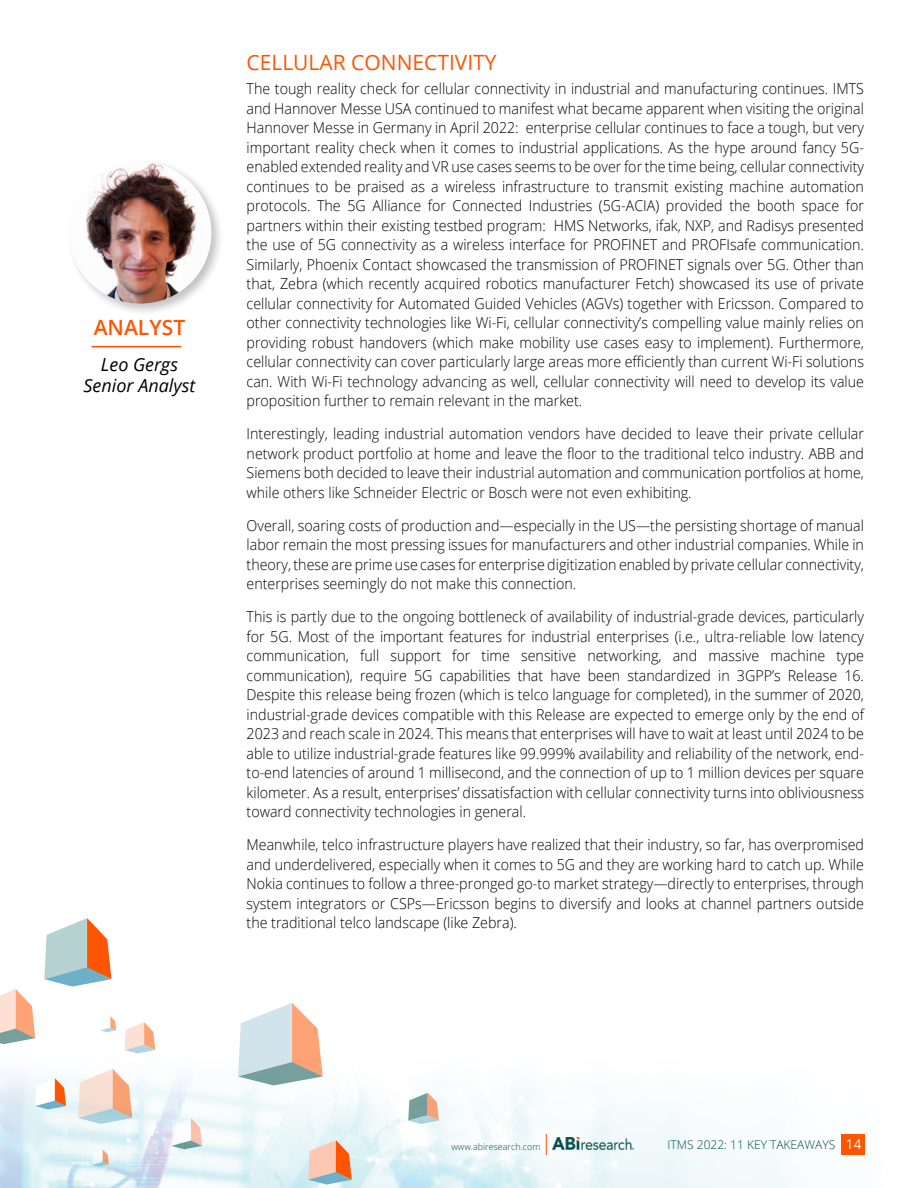
<style>
.page{position:relative;width:918px;height:1188px;background:#fff}
.page>*{position:absolute;margin:0;border:0;box-sizing:border-box;transform-origin:0 0}
.t1{font:21px "Open Sans";color:#ff5400}
.t2{font:600 21px "Open Sans";color:#ff5400}
.t3{font:italic 18px/21px "Open Sans";color:#000;text-align:center}
.t4{font:300 15px/19.5px "Open Sans";color:#000;text-align:justify;scale:.95 1}
.t5{font:300 12px "Open Sans";color:#034f4a}
.t6{font:300 9px "Open Sans";color:#034f4a}
.s1{font-weight:400;font-size:13.5px;color:#fff}
</style>
<div class="page">
<img style="left:1px;top:1036px;width:864px;height:152px">
<svg style="left:78px;top:1069px;width:54px;height:55px"></svg>
<svg style="left:238px;top:1003px;width:85px;height:82px"></svg>
<svg style="left:44px;top:918px;width:67px;height:69px"></svg>
<svg style="left:0;top:989px;width:35px;height:55px"></svg>
<svg style="left:92px;top:1149px;width:17px;height:18px"></svg>
<svg style="left:408px;top:1093px;width:31px;height:31px"></svg>
<svg style="left:125px;top:1022px;width:30px;height:31px"></svg>
<svg style="left:35px;top:1078px;width:31px;height:31px"></svg>
<svg style="left:308px;top:1140px;width:44px;height:45px;background:#e0b7a1"></svg>
<svg style="left:171px;top:1118px;width:31px;height:31px"></svg>
<svg style="left:101px;top:1016px;width:15px;height:16px"></svg>
<div style="left:842px;top:1134px;width:23px;height:20px;background:#ff5400"></div>
<img style="left:552px;top:1138px;width:81px;height:12px">
<svg style="left:546px;top:1134px;width:1px;height:21px"></svg>
<hr style="left:92px;top:346px;width:90px;height:1px;background:#ff5400">
<div style="left:65px;top:158px;width:159px;height:159px;background:#000;opacity:.25"></div>
<img style="left:70px;top:162px;width:141px;height:142px;border-radius:71px">
<h1 class="t2" style="left:94px;top:313px;width:93px">ANALYST</h1>
<p class="t3" style="left:84px;top:353px;width:113px">Leo Gergs<br>Senior Analyst</p>
<h1 class="t1" style="left:247px;top:48px;width:252px">CELLULAR CONNECTIVITY</h1>
<p class="t4" style="left:247px;top:78px;width:651px">The tough reality check for cellular connectivity in industrial and manufacturing continues. IMTS and Hannover Messe USA continued to manifest what became apparent when visiting the original Hannover Messe in Germany in April 2022: enterprise cellular continues to face a tough, but very important reality check when it comes to industrial applications. As the hype around fancy 5G&shy;enabled extended reality and VR use cases seems to be over for the time being, cellular connectivity continues to be praised as a wireless infrastructure to transmit existing machine automation protocols. The 5G Alliance for Connected Industries (5G-ACIA) provided the booth space for partners within their existing testbed program: HMS Networks, ifak, NXP, and Radisys presented the use of 5G connectivity as a wireless interface for PROFINET and PROFIsafe communication.<br>Similarly, Phoenix Contact showcased the transmission of PROFINET signals over 5G. Other than that, Zebra (which recently acquired robotics manufacturer Fetch) showcased its use of private cellular connectivity for Automated Guided Vehicles (AGVs) together with Ericsson. Compared to other connectivity technologies like Wi-Fi, cellular connectivity’s compelling value mainly relies on providing robust handovers (which make mobility use cases easy to implement). Furthermore, cellular connectivity can cover particularly large areas more efficiently than current Wi-Fi solutions can. With Wi-Fi technology advancing as well, cellular connectivity will need to develop its value proposition further to remain relevant in the market.</p>
<p class="t4" style="left:247px;top:423px;width:651px">Interestingly, leading industrial automation vendors have decided to leave their private cellular network product portfolio at home and leave the floor to the traditional telco industry. ABB and Siemens both decided to leave their industrial automation and communication portfolios at home, while others like Schneider Electric or Bosch were not even exhibiting.</p>
<p class="t4" style="left:247px;top:515px;width:651px">Overall, soaring costs of production and—especially in the US—the persisting shortage of manual labor remain the most pressing issues for manufacturers and other industrial companies. While in theory, these are prime use cases for enterprise digitization enabled by private cellular connectivity, enterprises seemingly do not make this connection.</p>
<p class="t4" style="left:247px;top:606px;width:651px">This is partly due to the ongoing bottleneck of availability of industrial-grade devices, particularly for 5G. Most of the important features for industrial enterprises (i.e., ultra-reliable low latency communication, full support for time sensitive networking, and massive machine type communication), require 5G capabilities that have been standardized in 3GPP’s Release 16.<br>Despite this release being frozen (which is telco language for completed), in the summer of 2020, industrial-grade devices compatible with this Release are expected to emerge only by the end of 2023 and reach scale in 2024. This means that enterprises will have to wait at least until 2024 to be able to utilize industrial-grade features like 99.999% availability and reliability of the network, end&shy;to-end latencies of around 1 millisecond, and the connection of up to 1 million devices per square kilometer. As a result, enterprises’ dissatisfaction with cellular connectivity turns into obliviousness toward connectivity technologies in general.</p>
<p class="t4" style="left:247px;top:834px;width:651px">Meanwhile, telco infrastructure players have realized that their industry, so far, has overpromised and underdelivered, especially when it comes to 5G and they are working hard to catch up. While Nokia continues to follow a three-pronged go-to market strategy—directly to enterprises, through system integrators or CSPs—Ericsson begins to diversify and looks at channel partners outside the traditional telco landscape (like Zebra).</p>
<p class="t6" style="left:451px;top:1141px;width:90px">www.abiresearch.com</p>
<p class="t5" style="left:668px;top:1137px;width:195px">ITMS 2022: 11 KEY TAKEAWAYS <span class="s1">14</span></p>
</div>
